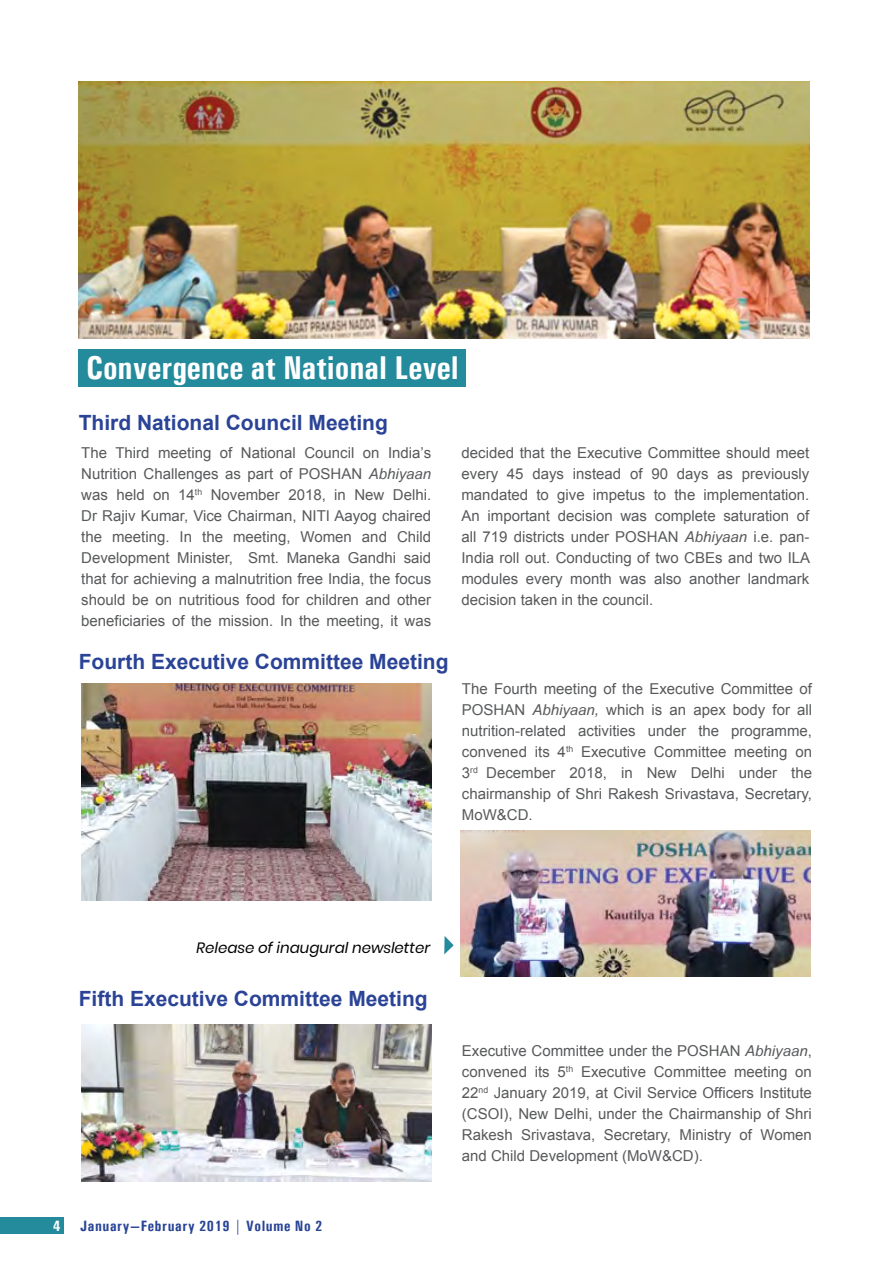
<style>
.page{position:relative;width:893px;height:1263px;background:#fff}
.page>*{position:absolute;margin:0;border:0;box-sizing:border-box;transform-origin:0 0}
.t1{font:700 condensed 33px "Univers";color:#fff}
.t2{font:700 21px "Arial";color:#2a4396}
.t3{font:15px/21px "Arial";color:#58595b;text-align:justify}
.t4{font:700 condensed 15px "Univers";letter-spacing:.04em;color:#294496}
.t5{font:italic 15px "Poppins";color:#000}
.t6{font:700 condensed 15px "Univers";color:#fff}
.s1{font-style:italic}
</style>
<div class="page">
<div style="left:0;top:1217px;width:63px;height:17px;background:#248b9c"></div>
<img style="left:79px;top:81px;width:730px;height:257px">
<div style="left:79px;top:349px;width:387px;height:37px;background:#248b9c"></div>
<img style="left:81px;top:1024px;width:350px;height:158px">
<img style="left:81px;top:683px;width:350px;height:217px">
<img style="left:460px;top:830px;width:351px;height:146px">
<svg style="left:444px;top:936px;width:10px;height:18px"></svg>
<h1 class="t1" style="left:86px;top:348px;width:374px">Convergence at National Level</h1>
<h2 class="t2" style="left:79px;top:409px;width:311px">Third National Council Meeting</h2>
<p class="t3" style="left:81px;top:442px;width:351px">The Third meeting of National Council on India’s Nutrition Challenges as part of POSHAN <span class="s1">Abhiyaan </span>was held on 14<sup>th</sup> November 2018, in New Delhi.<br>Dr Rajiv Kumar, Vice Chairman, NITI Aayog chaired the meeting. In the meeting, Women and Child Development Minister, Smt. Maneka Gandhi said that for achieving a malnutrition free India, the focus should be on nutritious food for children and other beneficiaries of the mission. In the meeting, it was</p>
<p class="t3" style="left:461px;top:442px;width:350px">decided that the Executive Committee should meet every 45 days instead of 90 days as previously mandated to give impetus to the implementation.<br>An important decision was complete saturation of all 719 districts under POSHAN <span class="s1">Abhiyaan</span> i.e. pan-India roll out. Conducting of two CBEs and two ILA modules every month was also another landmark decision taken in the council.</p>
<h2 class="t2" style="left:79px;top:648px;width:371px">Fourth Executive Committee Meeting</h2>
<p class="t3" style="left:462px;top:679px;width:352px">The Fourth meeting of the Executive Committee of POSHAN <span class="s1">Abhiyaan,</span> which is an apex body for all nutrition-related activities under the programme, convened its 4<sup>th</sup> Executive Committee meeting on 3<sup>rd</sup> December 2018, in New Delhi under the chairmanship of Shri Rakesh Srivastava, Secretary, MoW&amp;CD.</p>
<p class="t5" style="left:196px;top:939px;width:235px">Release of inaugural newsletter</p>
<h2 class="t2" style="left:79px;top:985px;width:350px">Fifth Executive Committee Meeting</h2>
<p class="t6" style="left:53px;top:1217px;width:9px">4</p>
<p class="t4" style="left:80px;top:1217px;width:244px">January—February 2019 | Volume No 2</p>
<p class="t3" style="left:462px;top:1040px;width:351px">Executive Committee under the POSHAN <span class="s1">Abhiyaan</span>, convened its 5<sup>th</sup> Executive Committee meeting on 22<sup>nd</sup> January 2019, at Civil Service Officers Institute (CSOI), New Delhi, under the Chairmanship of Shri Rakesh Srivastava, Secretary, Ministry of Women and Child Development (MoW&amp;CD).</p>
</div>
